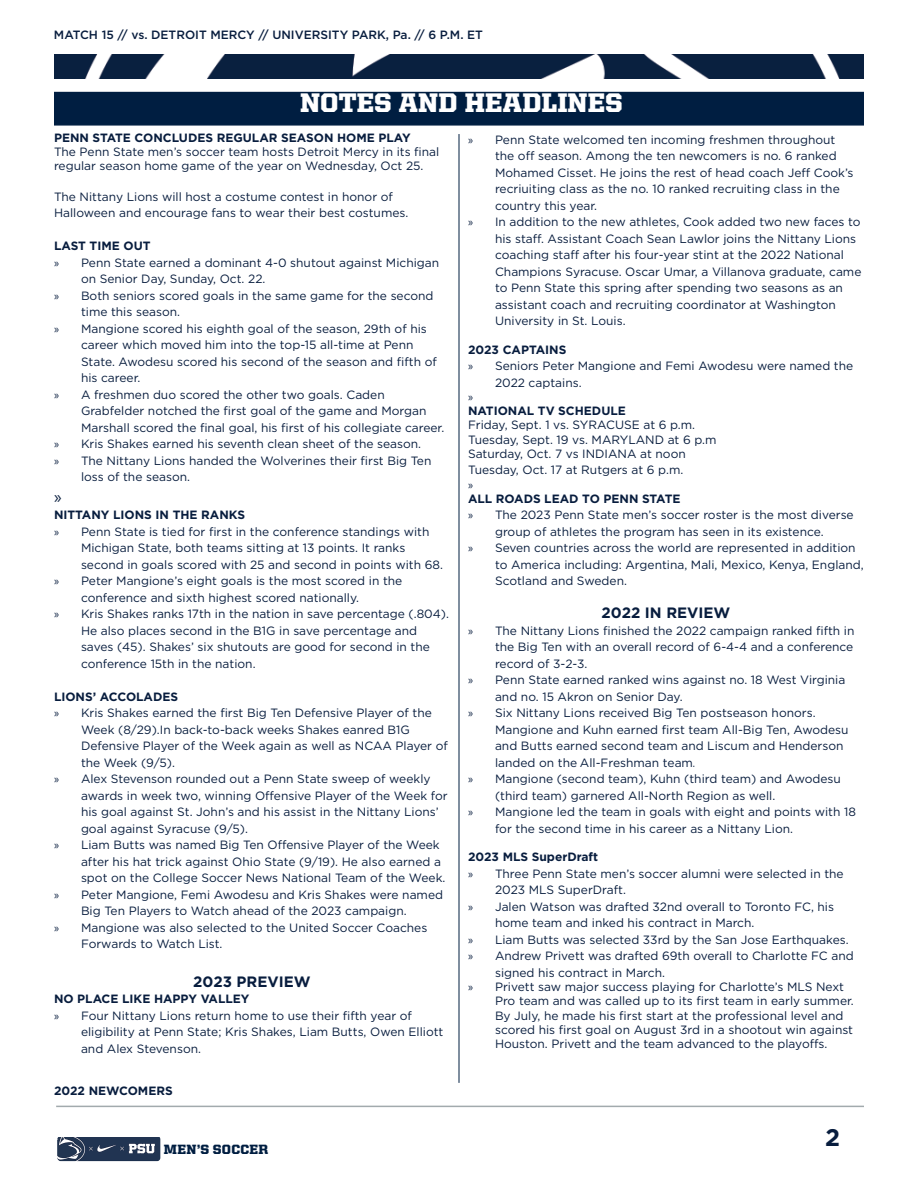
<style>
.page{position:relative;width:918px;height:1188px;background:#fff}
.page>*{position:absolute;margin:0;border:0;box-sizing:border-box;transform-origin:0 0}
.t1{font:900 27px "United Serif Reg";color:#fff}
.t2{font:700 24px "Gotham";color:#081d3e}
.t3{font:18px "Myriad Pro";color:#081d3e}
.t4{font:700 15px "Gotham";color:#081d3e}
.t5{font:900 13.5px "United Serif Reg";letter-spacing:.025em;color:#001e41}
.t6{font:12px/16.5px "Gotham";color:#081d3e}
.t7{font:700 12px "Gotham";color:#081d3e}
.t8{font:500 12px "Gotham";color:#081d3e}
.t9{font:12px "Myriad Pro";color:#081d3e}
.s1{font-family:"Myriad Pro"}
.s2{font-weight:700}
</style>
<div class="page">
<hr style="left:56px;top:1106px;width:808px;height:1px;background:#a2aaad">
<img style="left:54px;top:54px;width:810px;height:25px">
<img style="left:57px;top:1138px;width:104px;height:24px">
<hr style="left:459px;top:134px;width:1px;height:949px;background:#001e41">
<div style="left:54px;top:92px;width:810px;height:34px;background:#001e41;border:2px solid #001e41"></div>
<p class="t8" style="left:54px;top:27px;width:431px">MATCH 15 // vs. DETROIT MERCY // UNIVERSITY PARK, Pa. // 6 P.M. ET</p>
<p class="t1" style="left:300px;top:88px;width:324px">NOTES AND HEADLINES</p>
<p class="t6" style="left:495px;top:131px;width:360px;text-indent:-27px"><span class="s1">»</span> Penn State welcomed ten incoming freshmen throughout the off season. Among the ten newcomers is no. 6 ranked Mohamed Cisset. He joins the rest of head coach Jeff Cook’s recriuiting class as the no. 10 ranked recruiting class in the country this year.</p>
<p class="t6" style="left:495px;top:213px;width:368px;text-indent:-27px"><span class="s1">»</span> In addition to the new athletes, Cook added two new faces to his staff. Assistant Coach Sean Lawlor joins the Nittany Lions coaching staff after his four-year stint at the 2022 National Champions Syracuse. Oscar Umar, a Villanova graduate, came to Penn State this spring after spending two seasons as an assistant coach and recruiting coordinator at Washington University in St. Louis.</p>
<p class="t7" style="left:468px;top:341px;width:100px">2023 CAPTAINS</p>
<p class="t6" style="left:495px;top:357px;width:360px;text-indent:-27px"><span class="s1">»</span> Seniors Peter Mangione and Femi Awodesu were named the<br>2022 captains.</p>
<p class="t9" style="left:468px;top:389px;width:7px">»</p>
<p class="t6" style="left:468px;top:404px;width:229px;line-height:14.2px"><span class="s2">NATIONAL TV SCHEDULE<br></span>Friday, Sept. 1 vs. SYRACUSE at 6 p.m.</p>
<p class="t6" style="left:468px;top:431px;width:250px">Tuesday, Sept. 19 vs. MARYLAND at 6 p.m</p>
<p class="t6" style="left:468px;top:445px;width:219px">Saturday, Oct. 7 vs INDIANA at noon</p>
<p class="t6" style="left:468px;top:462px;width:217px">Tuesday, Oct. 17 at Rutgers at 6 p.m.</p>
<p class="t9" style="left:468px;top:477px;width:7px">»</p>
<p class="t7" style="left:468px;top:491px;width:214px">ALL ROADS LEAD TO PENN STATE</p>
<p class="t6" style="left:468px;top:507px;width:387px;text-align:center"><span class="s1">»</span> The 2023 Penn State men’s soccer roster is the most diverse group of athletes the program has seen in its existence.</p>
<p class="t6" style="left:495px;top:540px;width:370px;text-indent:-27px"><span class="s1">»</span> Seven countries across the world are represented in addition to America including: Argentina, Mali, Mexico, Kenya, England,<br>Scotland and Sweden.</p>
<p class="t4" style="left:602px;top:603px;width:130px">2022 IN REVIEW</p>
<p class="t6" style="left:495px;top:622px;width:361px;text-align:justify;text-indent:-27px"><span class="s1">»</span> The Nittany Lions finished the 2022 campaign ranked fifth in the Big Ten with an overall record of 6-4-4 and a conference record of 3-2-3.</p>
<p class="t6" style="left:495px;top:672px;width:352px;text-indent:-27px"><span class="s1">»</span> Penn State earned ranked wins against no. 18 West Virginia and no. 15 Akron on Senior Day.</p>
<p class="t6" style="left:495px;top:705px;width:355px;text-indent:-27px"><span class="s1">»</span> Six Nittany Lions received Big Ten postseason honors.<br>Mangione and Kuhn earned first team All-Big Ten, Awodesu and Butts earned second team and Liscum and Henderson landed on the All-Freshman team.</p>
<p class="t6" style="left:495px;top:771px;width:347px;text-indent:-27px"><span class="s1">»</span> Mangione (second team), Kuhn (third team) and Awodesu (third team) garnered All-North Region as well.</p>
<p class="t6" style="left:495px;top:804px;width:362px;text-indent:-27px"><span class="s1">»</span> Mangione led the team in goals with eight and points with 18 for the second time in his career as a Nittany Lion.</p>
<p class="t7" style="left:468px;top:849px;width:132px">2023 MLS SuperDraft</p>
<p class="t6" style="left:495px;top:865px;width:350px;text-indent:-27px"><span class="s1">»</span> Three Penn State men’s soccer alumni were selected in the<br>2023 MLS SuperDraft.</p>
<p class="t6" style="left:495px;top:898px;width:341px;text-indent:-27px"><span class="s1">»</span> Jalen Watson was drafted 32nd overall to Toronto FC, his home team and inked his contract in March.</p>
<p class="t6" style="left:468px;top:931px;width:382px"><span class="s1">»</span> Liam Butts was selected 33rd by the San Jose Earthquakes.</p>
<p class="t6" style="left:495px;top:948px;width:360px;text-indent:-27px"><span class="s1">»</span> Andrew Privett was drafted 69th overall to Charlotte FC and signed his contract in March.</p>
<p class="t6" style="left:495px;top:980px;width:360px;line-height:14.2px;text-indent:-27px"><span class="s1">»</span> Privett saw major success playing for Charlotte’s MLS Next Pro team and was called up to its first team in early summer.<br>By July, he made his first start at the professional level and scored his first goal on August 3rd in a shootout win against Houston. Privett and the team advanced to the playoffs.</p>
<p class="t7" style="left:54px;top:129px;width:358px">PENN STATE CONCLUDES REGULAR SEASON HOME PLAY</p>
<p class="t6" style="left:54px;top:144px;width:387px;line-height:14.2px">The Penn State men’s soccer team hosts Detroit Mercy in its final regular season home game of the year on Wednesday, Oct 25.</p>
<p class="t6" style="left:54px;top:188px;width:356px">The Nittany Lions will host a costume contest in honor of<br>Halloween and encourage fans to wear their best costumes.</p>
<p class="t7" style="left:54px;top:238px;width:98px">LAST TIME OUT</p>
<p class="t6" style="left:81px;top:254px;width:360px;text-indent:-27px"><span class="s1">»</span> Penn State earned a dominant 4-0 shutout against Michigan on Senior Day, Sunday, Oct. 22.</p>
<p class="t6" style="left:81px;top:287px;width:354px;text-indent:-27px"><span class="s1">»</span> Both seniors scored goals in the same game for the second time this season.</p>
<p class="t6" style="left:81px;top:320px;width:357px;text-indent:-27px"><span class="s1">»</span> Mangione scored his eighth goal of the season, 29th of his career which moved him into the top-15 all-time at Penn State. Awodesu scored his second of the season and fifth of his career.</p>
<p class="t6" style="left:81px;top:386px;width:365px;text-indent:-27px"><span class="s1">»</span> A freshmen duo scored the other two goals. Caden<br>Grabfelder notched the first goal of the game and Morgan<br>Marshall scored the final goal, his first of his collegiate career.</p>
<p class="t6" style="left:54px;top:436px;width:369px"><span class="s1">»</span> Kris Shakes earned his seventh clean sheet of the season.</p>
<p class="t6" style="left:81px;top:452px;width:352px;text-indent:-27px"><span class="s1">»</span> The Nittany Lions handed the Wolverines their first Big Ten loss of the season.</p>
<p class="t3" style="left:54px;top:486px;width:9px">»</p>
<p class="t7" style="left:54px;top:507px;width:193px">NITTANY LIONS IN THE RANKS</p>
<p class="t6" style="left:81px;top:523px;width:363px;text-indent:-27px"><span class="s1">»</span> Penn State is tied for first in the conference standings with<br>Michigan State, both teams sitting at 13 points. It ranks second in goals scored with 25 and second in points with 68.</p>
<p class="t6" style="left:81px;top:573px;width:323px;text-indent:-27px"><span class="s1">»</span> Peter Mangione’s eight goals is the most scored in the conference and sixth highest scored nationally.</p>
<p class="t6" style="left:81px;top:606px;width:370px;text-indent:-27px"><span class="s1">»</span> Kris Shakes ranks 17th in the nation in save percentage (.804).<br>He also places second in the B1G in save percentage and saves (45). Shakes’ six shutouts are good for second in the conference 15th in the nation.</p>
<p class="t7" style="left:54px;top:689px;width:126px">LIONS’ ACCOLADES</p>
<p class="t6" style="left:81px;top:705px;width:368px;text-indent:-27px"><span class="s1">»</span> Kris Shakes earned the first Big Ten Defensive Player of the Week (8/29).In back-to-back weeks Shakes eanred B1G Defensive Player of the Week again as well as NCAA Player of the Week (9/5).</p>
<p class="t6" style="left:81px;top:771px;width:368px;text-indent:-27px"><span class="s1">»</span> Alex Stevenson rounded out a Penn State sweep of weekly awards in week two, winning Offensive Player of the Week for his goal against St. John’s and his assist in the Nittany Lions’ goal against Syracuse (9/5).</p>
<p class="t6" style="left:81px;top:837px;width:366px;text-indent:-27px"><span class="s1">»</span> Liam Butts was named Big Ten Offensive Player of the Week after his hat trick against Ohio State (9/19). He also earned a spot on the College Soccer News National Team of the Week.</p>
<p class="t6" style="left:81px;top:886px;width:364px;text-indent:-27px"><span class="s1">»</span> Peter Mangione, Femi Awodesu and Kris Shakes were named<br>Big Ten Players to Watch ahead of the 2023 campaign.</p>
<p class="t6" style="left:81px;top:919px;width:348px;text-indent:-27px"><span class="s1">»</span> Mangione was also selected to the United Soccer Coaches<br>Forwards to Watch List.</p>
<p class="t4" style="left:193px;top:971px;width:119px">2023 PREVIEW</p>
<p class="t7" style="left:54px;top:991px;width:197px">NO PLACE LIKE HAPPY VALLEY</p>
<p class="t6" style="left:81px;top:1007px;width:364px;text-indent:-27px"><span class="s1">»</span> Four Nittany Lions return home to use their fifth year of eligibility at Penn State; Kris Shakes, Liam Butts, Owen Elliott and Alex Stevenson.</p>
<p class="t7" style="left:54px;top:1083px;width:120px">2022 NEWCOMERS</p>
<p class="t5" style="left:164px;top:1142px;width:106px">MEN’S SOCCER</p>
<h2 class="t2" style="left:825px;top:1122px;width:16px">2</h2>
</div>
